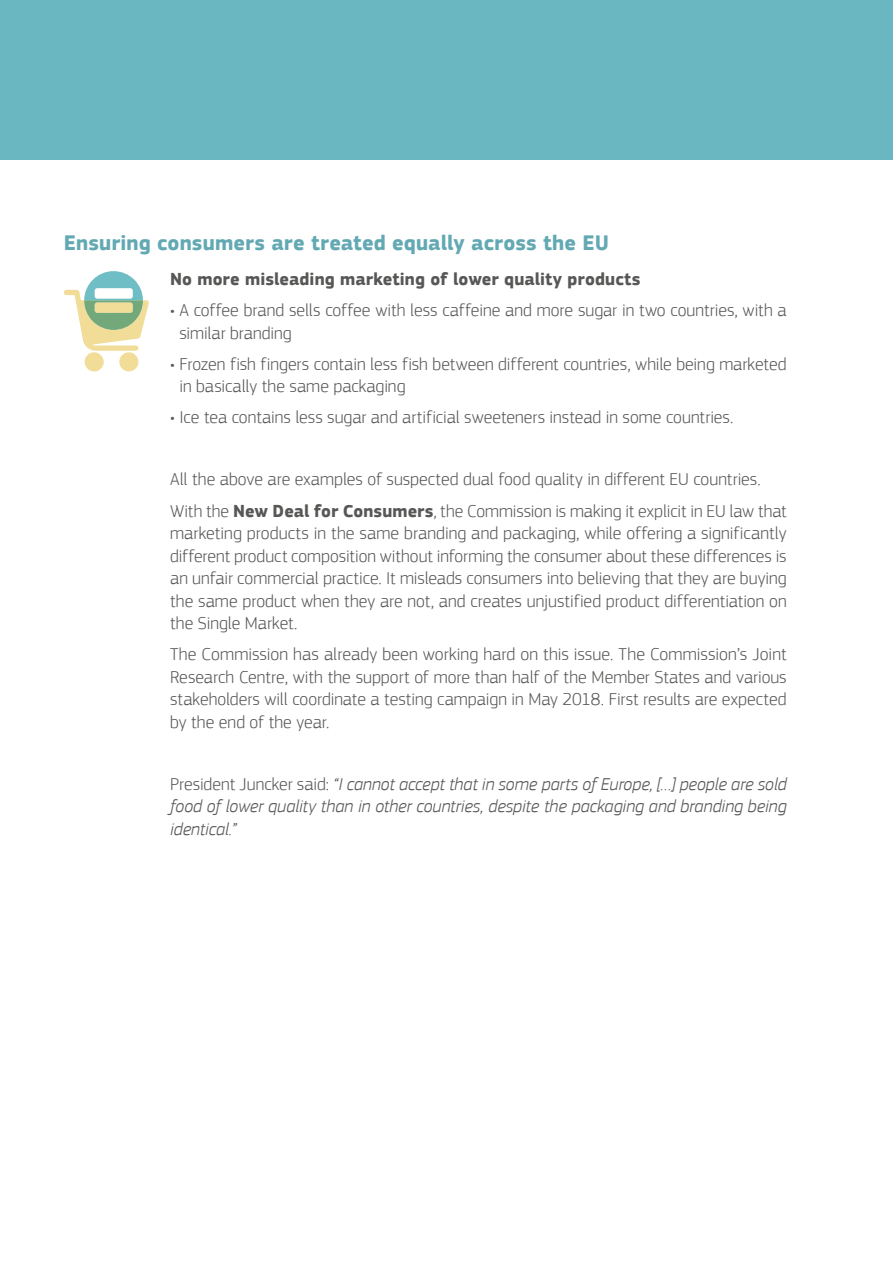
<style>
.page{position:relative;width:893px;height:1263px;background:#fff}
.page>*{position:absolute;margin:0;border:0;box-sizing:border-box;transform-origin:0 0}
.t1{font:700 21.75px "EC Square Sans Pro";letter-spacing:.005em;color:#63a9b3}
.t2{font:300 18px/22.5px "EC Square Sans Pro";color:#575756}
.t3{font:italic 300 18px/22.5px "EC Square Sans Pro";color:#575756;text-align:justify}
.t4{font:700 18px "EC Square Sans Pro";letter-spacing:.005em;color:#575756}
.s1{font-weight:700}
.s2{font-style:normal}
</style>
<div class="page">
<div style="left:0;top:0;width:893px;height:160px;background:#6ab6c1"></div>
<div style="left:119px;top:352px;width:19px;height:19px;background:#f1dd98;border-radius:50%"></div>
<div style="left:85px;top:352px;width:19px;height:19px;background:#f1dd98;border-radius:50%"></div>
<svg style="left:64px;top:271px;width:85px;height:80px"></svg>
<p class="t1" style="left:64px;top:230px;width:547px">Ensuring consumers are treated equally across the EU</p>
<p class="t4" style="left:170px;top:269px;width:472px">No more misleading marketing of lower quality products</p>
<p class="t2" style="left:179px;top:299px;width:609px;text-indent:-9px">• A coffee brand sells coffee with less caffeine and more sugar in two countries, with a similar branding</p>
<p class="t2" style="left:179px;top:353px;width:609px;text-indent:-9px">• Frozen fish fingers contain less fish between different countries, while being marketed in basically the same packaging</p>
<p class="t2" style="left:170px;top:406px;width:565px">• Ice tea contains less sugar and artificial sweeteners instead in some countries.</p>
<p class="t2" style="left:170px;top:464px;width:618px;line-height:31px">All the above are examples of suspected dual food quality in different EU countries.<br>With the <span class="s1">New Deal for Consumers</span>, the Commission is making it explicit in EU law that</p>
<p class="t2" style="left:170px;top:522px;width:618px;text-align:justify">marketing products in the same branding and packaging, while offering a significantly different product composition without informing the consumer about these differences is an unfair commercial practice. It misleads consumers into believing that they are buying the same product when they are not, and creates unjustified product differentiation on the Single Market.</p>
<p class="t2" style="left:170px;top:643px;width:618px;text-align:justify">The Commission has already been working hard on this issue. The Commission’s Joint Research Centre, with the support of more than half of the Member States and various stakeholders will coordinate a testing campaign in May 2018. First results are expected by the end of the year.</p>
<p class="t3" style="left:170px;top:772px;width:618px"><span class="s2">President Juncker said:</span> “I cannot accept that in some parts of Europe, […] people are sold food of lower quality than in other countries, despite the packaging and branding being identical.”</p>
</div>
